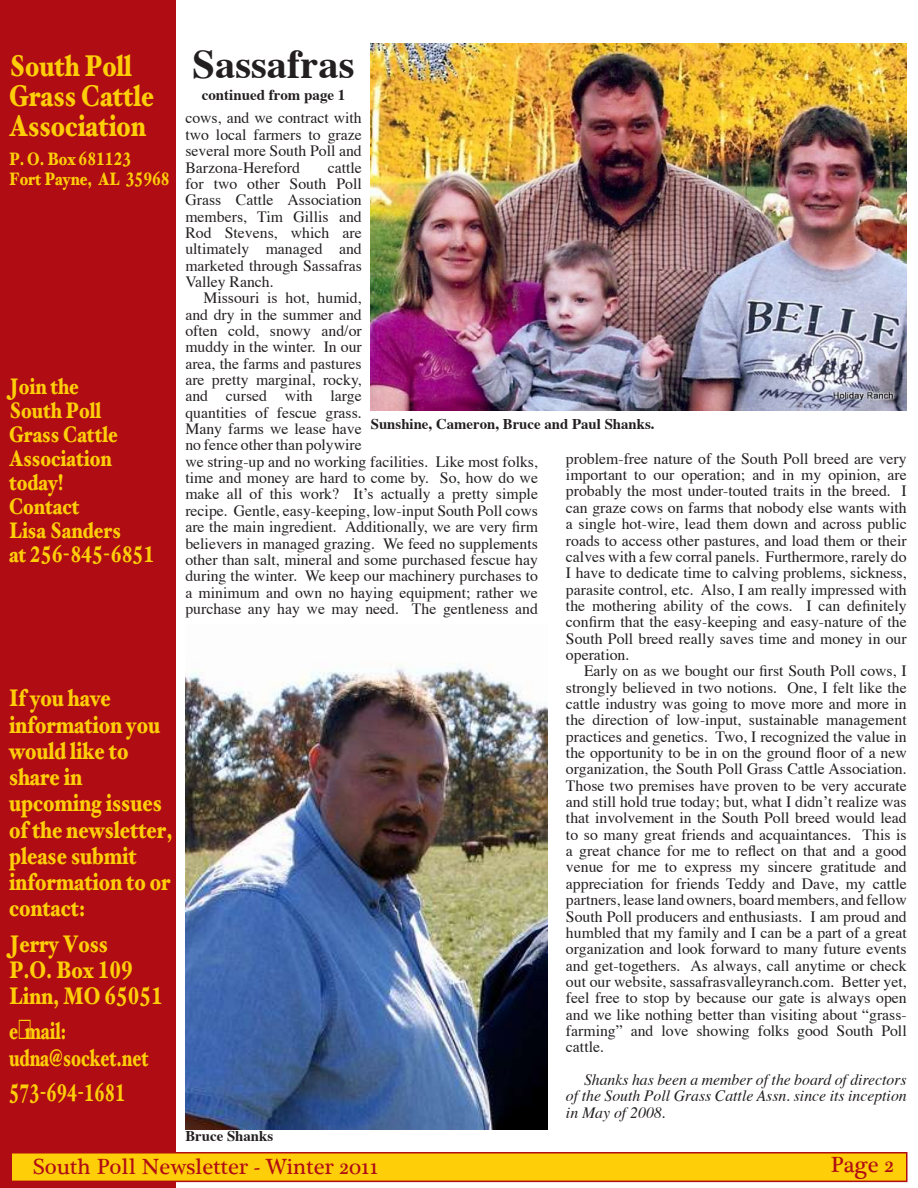
<style>
.page{position:relative;width:918px;height:1188px;background:#fff}
.page>*{position:absolute;margin:0;border:0;box-sizing:border-box;transform-origin:0 0}
.t1{font:700 40.5px "Times";color:#231f20}
.t2{font:900 30px/30px "Hoefler Text";color:#fece08;scale:.8 1}
.t3{font:900 24px/26.2px "Hoefler Text";color:#fece08;scale:.8 1}
.t4{font:900 24px/26.2px "Hoefler Text";color:#fece08;scale:.7 1}
.t5{font:900 22.5px/24px "Hoefler Text";color:#fece08;scale:.8 1}
.t6{font:22.5px "Plantagenet Cherokee";color:#af0c14}
.t7{font:900 18px/20.2px "Hoefler Text";color:#fece08;scale:.8 1}
.t8{font:15.75px/16.4px "Times";color:#231f20;text-align:justify}
.t9{font:italic 15.75px/16.4px "Times";color:#231f20;text-align:justify}
.t10{font:700 15px "Times";color:#231f20}
.t11{font:700 14.85px "Times";color:#231f20}
</style>
<div class="page">
<div style="left:0;top:0;width:176px;height:1188px;background:#af0c14"></div>
<div style="left:10px;top:1152px;width:898px;height:30px;background:#fece08;border:2px solid #af0c14"></div>
<img style="left:371px;top:44px;width:536px;height:367px">
<img style="left:185px;top:663px;width:362px;height:466px">
<h2 class="t2" style="left:9px;top:51px;width:183px">South Poll<br>Grass Cattle<br>Association</h2>
<p class="t7" style="left:9px;top:149px;width:202px">P. O. Box 681123<br>Fort Payne, AL 35968</p>
<h3 class="t5" style="left:9px;top:374px;width:184px">Join the<br>South Poll<br>Grass Cattle<br>Association today!<br>Contact<br>Lisa Sanders<br>at 256-845-6851</h3>
<h3 class="t3" style="left:9px;top:685px;width:206px">If you have information you would like to share in upcoming issues of the newsletter, please submit information to or contact:</h3>
<h3 class="t3" style="left:9px;top:930px;width:194px">Jerry Voss<br>P.O. Box 109<br>Linn, MO 65051</h3>
<h3 class="t4" style="left:9px;top:1018px;width:201px">e-mail: udna@socket.net</h3>
<h3 class="t4" style="left:9px;top:1079px;width:168px">573-694-1681</h3>
<h1 class="t1" style="left:193px;top:37px;width:163px">Sassafras</h1>
<p class="t10" style="left:202px;top:85px;width:145px">continued from page 1</p>
<p class="t8" style="left:185px;top:111px;width:178px">cows, and we contract with two local farmers to graze several more South Poll and Barzona-Hereford</p>
<p class="t8" style="left:185px;top:160px;width:178px;text-indent:142px">cattle for two other South Poll Grass Cattle Association members, Tim Gillis and Rod Stevens, which are ultimately managed and marketed through Sassafras Valley Ranch.</p>
<p class="t8" style="left:185px;top:291px;width:354px;text-align:left;text-indent:18px">Missouri is hot, humid,<br>and dry in the summer and<br>often cold, snowy and/or<br>muddy in the winter. In our<br>area, the farms and pastures<br>are pretty marginal, rocky,<br>and cursed with large<br>quantities of fescue grass.<br>Many farms we lease have<br>no fence other than polywire<br>we string-up and no working facilities. Like most folks, time and money are hard to come by. So, how do we make all of this work? It’s actually a pretty simple recipe. Gentle, easy-keeping, low-input South Poll cows are the main ingredient. Additionally, we are very firm believers in managed grazing. We feed no supplements other than salt, mineral and some purchased fescue hay during the winter. We keep our machinery purchases to a minimum and own no haying equipment; rather we purchase any hay we may need. The gentleness and</p>
<p class="t11" style="left:371px;top:414px;width:285px">Sunshine, Cameron, Bruce and Paul Shanks.</p>
<p class="t8" style="left:566px;top:451px;width:342px">problem-free nature of the South Poll breed are very important to our operation; and in my opinion, are probably the most under-touted traits in the breed. I can graze cows on farms that nobody else wants with a single hot-wire, lead them down and across public roads to access other pastures, and load them or their calves with a few corral panels. Furthermore, rarely do I have to dedicate time to calving problems, sickness, parasite control, etc. Also, I am really impressed with the mothering ability of the cows. I can definitely confirm that the easy-keeping and easy-nature of the South Poll breed really saves time and money in our operation.</p>
<p class="t8" style="left:566px;top:664px;width:342px;text-indent:18px">Early on as we bought our first South Poll cows, I strongly believed in two notions. One, I felt like the cattle industry was going to move more and more in the direction of low-input, sustainable management practices and genetics. Two, I recognized the value in the opportunity to be in on the ground floor of a new organization, the South Poll Grass Cattle Association.<br>Those two premises have proven to be very accurate and still hold true today; but, what I didn’t realize was that involvement in the South Poll breed would lead to so many great friends and acquaintances. This is a great chance for me to reflect on that and a good venue for me to express my sincere gratitude and appreciation for friends Teddy and Dave, my cattle partners, lease land owners, board members, and fellow South Poll producers and enthusiasts. I am proud and humbled that my family and I can be a part of a great organization and look forward to many future events and get-togethers. As always, call anytime or check out our website, sassafrasvalleyranch.com. Better yet, feel free to stop by because our gate is always open and we like nothing better than visiting about “grass&shy;farming” and love showing folks good South Poll cattle.</p>
<p class="t9" style="left:566px;top:1073px;width:342px;text-indent:18px">Shanks has been a member of the board of directors of the South Poll Grass Cattle Assn. since its inception in May of 2008.</p>
<p class="t11" style="left:185px;top:1126px;width:89px">Bruce Shanks</p>
<h3 class="t6" style="left:33px;top:1153px;width:347px">South Poll Newsletter - Winter 2011</h3>
<h3 class="t6" style="left:831px;top:1151px;width:65px">Page 2</h3>
</div>
